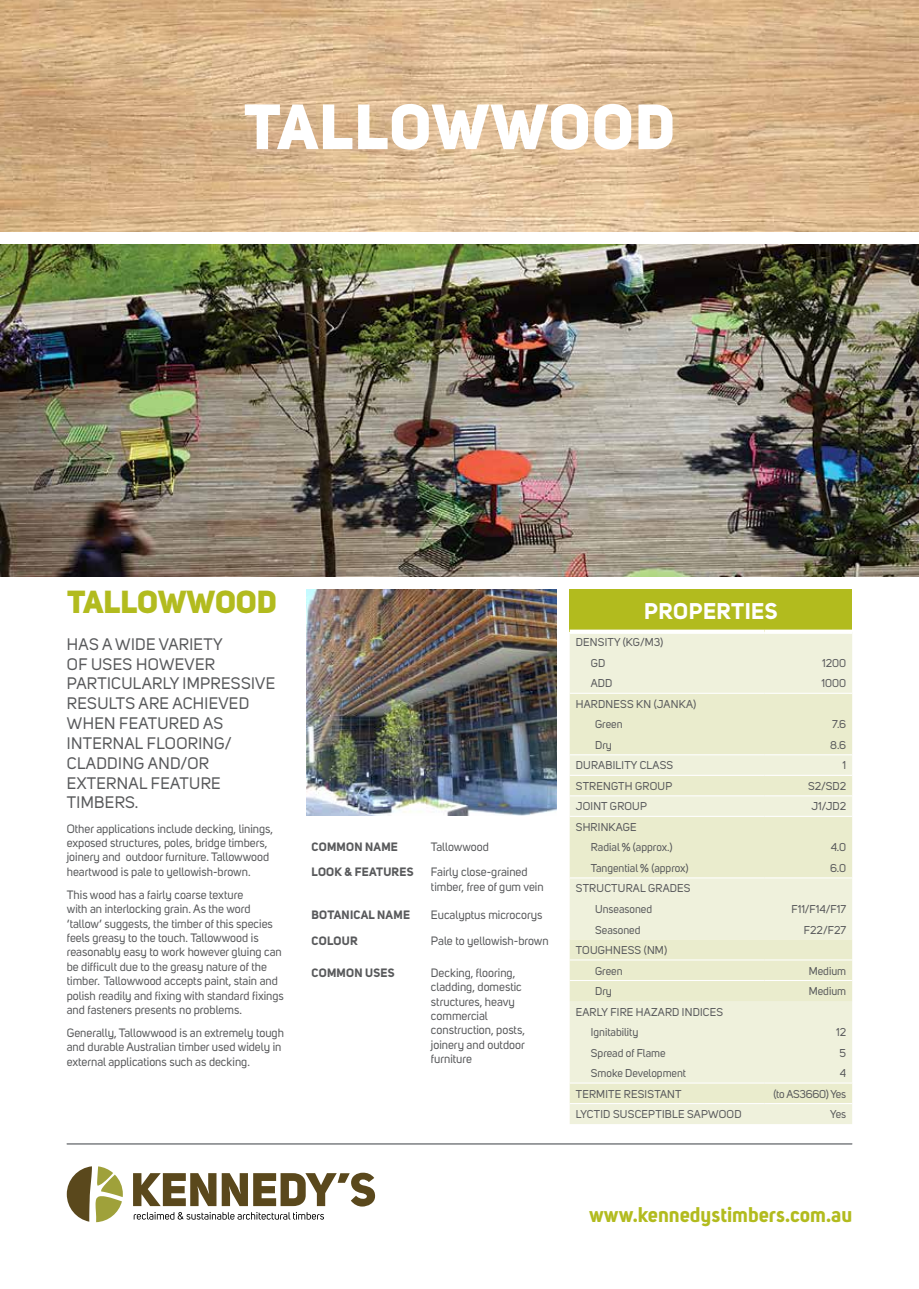
<style>
.page{position:relative;width:919px;height:1289px;background:#fff}
.page>*{position:absolute;margin:0;border:0;box-sizing:border-box;transform-origin:0 0}
.t1{font:800 63px "Uni Sans";letter-spacing:.02em;color:#fff}
.t2{font:800 31.5px "Uni Sans";color:#b2bb1e}
.t3{font:700 22.5px "Uni Sans";letter-spacing:.02em;color:#fff}
.t4{font:700 21px "Uni Sans";color:#b2bb1e}
.t5{font:16.5px/19.8px "Uni Sans";letter-spacing:.02em;color:#58595b}
.t6{font:12px/14.4px "Uni Sans";color:#58595b}
.t7{font:700 12px "Uni Sans";letter-spacing:.02em;color:#58595b}
.t8{font:11.25px/20.5px "Uni Sans";letter-spacing:.02em;color:#58595b}
.t9{font:11.25px/20.5px "Uni Sans";color:#58595b}
.t10{font:11.25px "Uni Sans";letter-spacing:-.02em;color:#58595b}
</style>
<div class="page">
<img style="left:0;top:244px;width:918px;height:332px">
<img style="left:0;top:0;width:918px;height:232px">
<svg style="left:67px;top:1166px;width:56px;height:56px"></svg>
<svg style="left:133px;top:1172px;width:242px;height:47px"></svg>
<div style="left:569px;top:589px;width:283px;height:42px;background:#b2bb1e"></div>
<div style="left:569px;top:634px;width:283px;height:490px;background:#eff1dc"></div>
<svg style="left:569px;top:693px;width:283px;height:410px;background:#eceed4"></svg>
<hr style="left:569px;top:692px;width:195px;height:1px;background:#fff">
<hr style="left:764px;top:692px;width:88px;height:1px;background:#fff">
<hr style="left:569px;top:754px;width:195px;height:1px;background:#fff">
<hr style="left:764px;top:754px;width:88px;height:1px;background:#fff">
<hr style="left:569px;top:774px;width:195px;height:1px;background:#fff">
<hr style="left:764px;top:774px;width:88px;height:1px;background:#fff">
<hr style="left:569px;top:795px;width:195px;height:1px;background:#fff">
<hr style="left:764px;top:795px;width:88px;height:1px;background:#fff">
<hr style="left:569px;top:815px;width:195px;height:1px;background:#fff">
<hr style="left:764px;top:815px;width:88px;height:1px;background:#fff">
<hr style="left:569px;top:877px;width:195px;height:1px;background:#fff">
<hr style="left:764px;top:877px;width:88px;height:1px;background:#fff">
<hr style="left:569px;top:959px;width:195px;height:1px;background:#fff">
<hr style="left:764px;top:959px;width:88px;height:1px;background:#fff">
<hr style="left:569px;top:979px;width:195px;height:2px;background:#fff">
<hr style="left:764px;top:979px;width:88px;height:2px;background:#fff">
<hr style="left:569px;top:1082px;width:195px;height:1px;background:#fff">
<hr style="left:764px;top:1082px;width:88px;height:1px;background:#fff">
<hr style="left:569px;top:1103px;width:195px;height:1px;background:#fff">
<hr style="left:764px;top:1103px;width:88px;height:1px;background:#fff">
<div style="left:569px;top:629px;width:195px;height:5px;background:#fff"></div>
<div style="left:764px;top:629px;width:88px;height:5px;background:#fff"></div>
<img style="left:307px;top:589px;width:249px;height:227px">
<hr style="left:67px;top:1143px;width:785px;height:1px;background:#939598">
<h1 class="t1" style="left:244px;top:86px;width:432px">TALLOWWOOD</h1>
<h2 class="t2" style="left:67px;top:581px;width:211px">TALLOWWOOD</h2>
<h3 class="t5" style="left:67px;top:634px;width:210px">HAS A WIDE VARIETY<br>OF USES HOWEVER<br>PARTICULARLY IMPRESSIVE<br>RESULTS ARE ACHIEVED<br>WHEN FEATURED AS<br>INTERNAL FLOORING/<br>CLADDING AND/OR<br>EXTERNAL FEATURE<br>TIMBERS.</h3>
<p class="t6" style="left:67px;top:821px;width:208px">Other applications include decking, linings, exposed structures, poles, bridge timbers, joinery and outdoor furniture. Tallowwood heartwood is pale to yellowish-brown.</p>
<p class="t6" style="left:67px;top:887px;width:218px">This wood has a fairly coarse texture<br>with an interlocking grain. As the word ‘tallow’ suggests, the timber of this species feels greasy to the touch. Tallowwood is reasonably easy to work however gluing can be difficult due to the greasy nature of the timber. Tallowwood accepts paint, stain and polish readily and fixing with standard fixings and fasteners presents no problems.</p>
<p class="t6" style="left:67px;top:1025px;width:219px">Generally, Tallowwood is an extremely tough and durable Australian timber used widely in external applications such as decking.</p>
<p class="t7" style="left:311px;top:838px;width:88px">COMMON NAME</p>
<p class="t6" style="left:431px;top:839px;width:59px">Tallowwood</p>
<p class="t7" style="left:311px;top:864px;width:103px">LOOK &amp; FEATURES</p>
<p class="t6" style="left:431px;top:864px;width:114px">Fairly close-grained timber, free of gum vein</p>
<p class="t7" style="left:311px;top:907px;width:100px">BOTANICAL NAME</p>
<p class="t6" style="left:431px;top:908px;width:113px">Eucalyptus microcorys</p>
<p class="t7" style="left:311px;top:933px;width:48px">COLOUR</p>
<p class="t6" style="left:431px;top:933px;width:119px">Pale to yellowish-brown</p>
<p class="t7" style="left:311px;top:965px;width:84px">COMMON USES</p>
<p class="t6" style="left:431px;top:965px;width:96px">Decking, flooring, cladding, domestic structures, heavy commercial construction, posts, joinery and outdoor furniture</p>
<h3 class="t3" style="left:644px;top:597px;width:135px">PROPERTIES</h3>
<p class="t8" style="left:591px;top:632px;width:74px;text-indent:-15px">DENSITY (KG/M3)<br>GD</p>
<p class="t9" style="left:822px;top:652px;width:25px">1200</p>
<p class="t9" style="left:591px;top:673px;width:23px">ADD</p>
<p class="t9" style="left:821px;top:673px;width:26px">1000</p>
<p class="t8" style="left:595px;top:693px;width:102px;text-indent:-19px">HARDNESS KN (JANKA)<br>Green</p>
<p class="t9" style="left:832px;top:714px;width:16px">7.6</p>
<p class="t9" style="left:595px;top:734px;width:18px">Dry</p>
<p class="t9" style="left:830px;top:734px;width:17px">8.6</p>
<p class="t8" style="left:575px;top:755px;width:99px">DURABILITY CLASS</p>
<p class="t9" style="left:842px;top:755px;width:5px">1</p>
<p class="t8" style="left:575px;top:775px;width:98px">STRENGTH GROUP</p>
<p class="t9" style="left:808px;top:775px;width:40px">S2/SD2</p>
<p class="t8" style="left:575px;top:796px;width:73px">JOINT GROUP</p>
<p class="t9" style="left:811px;top:796px;width:36px">J1/JD2</p>
<p class="t9" style="left:591px;top:816px;width:83px;text-indent:-15px">SHRINKAGE<br>Radial % (approx.)</p>
<p class="t9" style="left:830px;top:837px;width:17px">4.0</p>
<p class="t9" style="left:591px;top:857px;width:99px">Tangential % (approx)</p>
<p class="t9" style="left:830px;top:857px;width:18px">6.0</p>
<p class="t8" style="left:595px;top:878px;width:97px;text-indent:-19px">STRUCTURAL GRADES<br>Unseasoned</p>
<p class="t9" style="left:791px;top:898px;width:56px">F11/F14/F17</p>
<p class="t9" style="left:595px;top:919px;width:47px">Seasoned</p>
<p class="t9" style="left:803px;top:919px;width:44px">F22/F27</p>
<p class="t8" style="left:595px;top:939px;width:73px;text-indent:-19px">TOUGHNESS (NM)<br>Green</p>
<p class="t9" style="left:808px;top:960px;width:39px">Medium</p>
<p class="t9" style="left:595px;top:981px;width:18px">Dry</p>
<p class="t9" style="left:808px;top:981px;width:39px">Medium</p>
<p class="t8" style="left:591px;top:1001px;width:134px;text-indent:-15px">EARLY FIRE HAZARD INDICES<br>Ignitability</p>
<p class="t9" style="left:836px;top:1022px;width:12px">12</p>
<p class="t9" style="left:591px;top:1042px;width:76px">Spread of Flame</p>
<p class="t9" style="left:839px;top:1042px;width:8px">5</p>
<p class="t9" style="left:591px;top:1063px;width:97px">Smoke Development</p>
<p class="t9" style="left:839px;top:1063px;width:8px">4</p>
<p class="t8" style="left:575px;top:1083px;width:107px">TERMITE RESISTANT</p>
<p class="t10" style="left:773px;top:1087px;width:74px">(to AS3660) Yes</p>
<p class="t8" style="left:575px;top:1104px;width:167px">LYCTID SUSCEPTIBLE SAPWOOD</p>
<p class="t9" style="left:830px;top:1104px;width:18px">Yes</p>
<h3 class="t4" style="left:589px;top:1201px;width:264px">www.kennedystimbers.com.au</h3>
</div>
